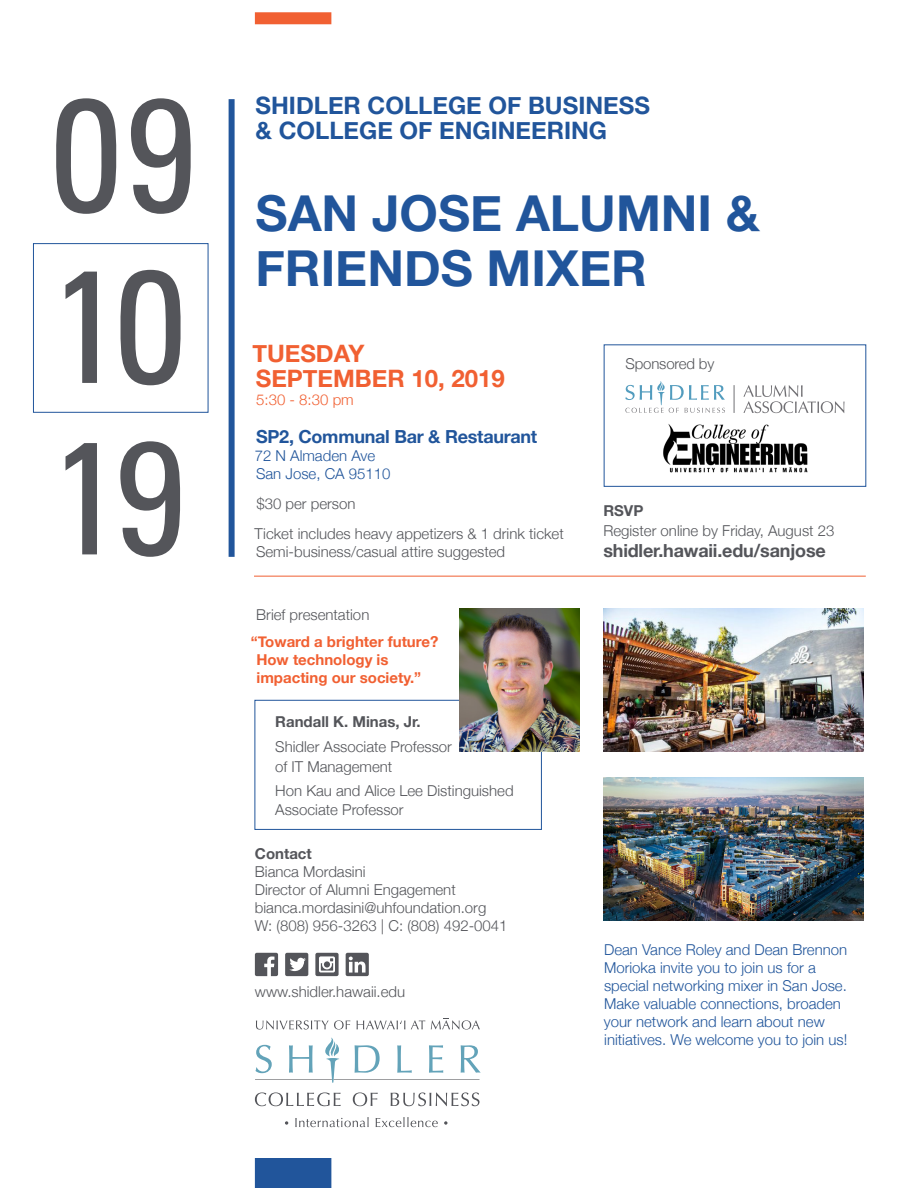
<style>
.page{position:relative;width:918px;height:1188px;background:#fff}
.page>*{position:absolute;margin:0;border:0;box-sizing:border-box;transform-origin:0 0}
.t1{font:condensed 160.35px "Univers";color:#54555a}
.t2{font:700 49.5px/55.5px "Helvetica Neue";color:#21559b}
.t3{font:700 24px/25.5px "Helvetica Neue";color:#21559b}
.t4{font:700 24px/25.5px "Helvetica Neue";color:#f16032}
.t5{font:700 18px "Helvetica Neue";letter-spacing:-.015em;color:#21559b}
.t6{font:700 18px "Helvetica Neue";letter-spacing:-.01em;color:#54555a}
.t7{font:300 15px/30px "Helvetica Neue";color:#54555a}
.t8{font:300 15px/18px "Helvetica Neue";color:#21559b}
.t9{font:700 15px/18px "Helvetica Neue";color:#f16032}
.t10{font:300 15px "Helvetica Neue";color:#f16032}
.t11{font:700 15px "Helvetica Neue";color:#54555a}
.s1{font-weight:700}
</style>
<div class="page">
<img style="left:663px;top:424px;width:145px;height:49px">
<div style="left:255px;top:700px;width:287px;height:130px;border:1px solid #21559b"></div>
<div style="left:229px;top:99px;width:6px;height:458px;background:#21559b"></div>
<hr style="left:254px;top:576px;width:612px;height:1px;background:#f16032">
<div style="left:255px;top:12px;width:76px;height:12px;background:#f16032"></div>
<div style="left:255px;top:1158px;width:76px;height:30px;background:#21559b"></div>
<svg style="left:256px;top:1045px;width:16px;height:28px"></svg>
<svg style="left:289px;top:1045px;width:24px;height:28px"></svg>
<svg style="left:355px;top:1045px;width:25px;height:28px"></svg>
<svg style="left:397px;top:1045px;width:15px;height:28px"></svg>
<svg style="left:429px;top:1045px;width:14px;height:28px"></svg>
<svg style="left:461px;top:1045px;width:20px;height:28px"></svg>
<svg style="left:325px;top:1038px;width:14px;height:45px"></svg>
<svg style="left:255px;top:1092px;width:86px;height:14px"></svg>
<svg style="left:353px;top:1092px;width:25px;height:14px"></svg>
<svg style="left:391px;top:1092px;width:88px;height:14px"></svg>
<hr style="left:334px;top:1079px;width:146px;height:1px;background:#54555a">
<hr style="left:255px;top:1079px;width:77px;height:1px;background:#54555a">
<svg style="left:285px;top:1121px;width:3px;height:4px"></svg>
<svg style="left:295px;top:1117px;width:74px;height:10px"></svg>
<svg style="left:376px;top:1117px;width:62px;height:10px"></svg>
<svg style="left:444px;top:1121px;width:3px;height:4px"></svg>
<svg style="left:256px;top:1020px;width:94px;height:10px"></svg>
<svg style="left:357px;top:1020px;width:48px;height:9px"></svg>
<svg style="left:411px;top:1020px;width:14px;height:9px"></svg>
<svg style="left:431px;top:1020px;width:49px;height:10px"></svg>
<div style="left:33px;top:243px;width:175px;height:170px;border:1px solid #21559b"></div>
<img style="left:604px;top:777px;width:260px;height:143px">
<img style="left:459px;top:609px;width:120px;height:143px">
<img style="left:604px;top:609px;width:260px;height:143px">
<svg style="left:346px;top:953px;width:23px;height:23px"></svg>
<svg style="left:285px;top:953px;width:23px;height:23px"></svg>
<svg style="left:315px;top:953px;width:24px;height:23px"></svg>
<svg style="left:255px;top:953px;width:23px;height:23px"></svg>
<div style="left:604px;top:344px;width:262px;height:143px;border:1px solid #21559b"></div>
<svg style="left:743px;top:385px;width:102px;height:28px"></svg>
<svg style="left:625px;top:381px;width:100px;height:32px"></svg>
<svg style="left:734px;top:385px;width:1px;height:28px"></svg>
<p class="t1" style="left:51px;top:53px;width:147px">09</p>
<p class="t1" style="left:51px;top:224px;width:137px">10</p>
<p class="t1" style="left:51px;top:396px;width:137px">19</p>
<p class="t3" style="left:256px;top:93px;width:396px">SHIDLER COLLEGE OF BUSINESS &amp; COLLEGE OF ENGINEERING</p>
<p class="t2" style="left:256px;top:187px;width:506px">SAN JOSE ALUMNI &amp;<br>FRIENDS MIXER</p>
<p class="t4" style="left:252px;top:341px;width:254px">TUESDAY<br>SEPTEMBER 10, 2019</p>
<p class="t10" style="left:256px;top:388px;width:99px">5:30 - 8:30 pm</p>
<p class="t5" style="left:256px;top:422px;width:283px">SP2, Communal Bar &amp; Restaurant</p>
<p class="t8" style="left:255px;top:445px;width:122px">72 N Almaden Ave</p>
<p class="t8" style="left:256px;top:463px;width:136px">San Jose, CA 95110</p>
<p class="t7" style="left:255px;top:487px;width:311px">$30 per person<br>Ticket includes heavy appetizers &amp; 1 drink ticket</p>
<p class="t7" style="left:256px;top:535px;width:251px">Semi-business/casual attire suggested</p>
<p class="t7" style="left:256px;top:599px;width:115px">Brief presentation</p>
<p class="t9" style="left:256px;top:633px;width:184px;text-indent:-5px">“Toward a brighter future?<br>How technology is impacting our society.”</p>
<p class="t7" style="left:275px;top:708px;width:178px;line-height:25.5px"><span class="s1">Randall K. Minas, Jr.<br></span>Shidler Associate Professor</p>
<p class="t7" style="left:275px;top:753px;width:240px;line-height:24px">of IT Management<br>Hon Kau and Alice Lee Distinguished</p>
<p class="t7" style="left:275px;top:794px;width:130px">Associate Professor</p>
<p class="t11" style="left:255px;top:842px;width:58px">Contact</p>
<p class="t7" style="left:255px;top:855px;width:112px">Bianca Mordasini</p>
<p class="t7" style="left:255px;top:873px;width:202px">Director of Alumni Engagement</p>
<p class="t7" style="left:255px;top:891px;width:233px">bianca.mordasini@uhfoundation.org</p>
<p class="t7" style="left:255px;top:909px;width:254px">W: (808) 956-3263 | C: (808) 492-0041</p>
<p class="t7" style="left:255px;top:975px;width:152px">www.shidler.hawaii.edu</p>
<p class="t7" style="left:625px;top:348px;width:90px">Sponsored by</p>
<p class="t11" style="left:603px;top:499px;width:42px">RSVP</p>
<p class="t7" style="left:603px;top:514px;width:233px">Register online by Friday, August 23</p>
<p class="t6" style="left:603px;top:536px;width:224px">shidler.hawaii.edu/sanjose</p>
<p class="t8" style="left:604px;top:940px;width:245px">Dean Vance Roley and Dean Brennon Morioka invite you to join us for a special networking mixer in San Jose.<br>Make valuable connections, broaden your network and learn about new initiatives. We welcome you to join us!</p>
</div>
